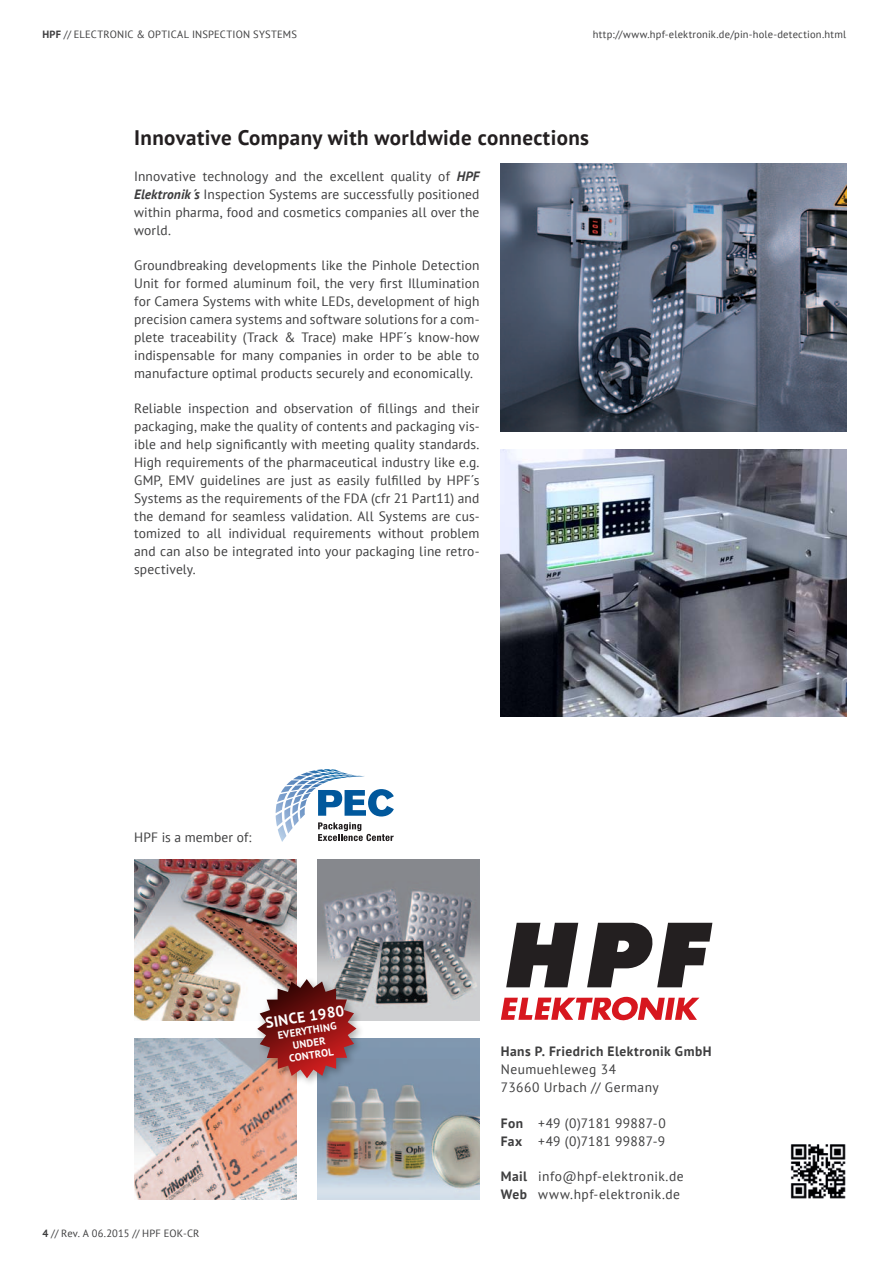
<style>
.page{position:relative;width:893px;height:1263px;background:#fff}
.page>*{position:absolute;margin:0;border:0;box-sizing:border-box;transform-origin:0 0}
.t1{font:700 21px "PT Sans";letter-spacing:.02em;color:#231f20}
.t2{font:700 15px "PT Sans";color:#fff}
.t3{font:13.5px/17.9px "PT Sans";letter-spacing:.015em;color:#3e3e3f;text-align:justify}
.t4{font:13.5px/17.9px "PT Sans";letter-spacing:.035em;color:#3e3e3f}
.t5{font:700 13.5px "PT Sans";letter-spacing:.035em;color:#3e3e3f}
.t6{font:10.5px "PT Sans";letter-spacing:.02em;color:#3e3e3f}
.t7{font:700 10.35px/12.5px "PT Sans";color:#fff;text-align:center}
.s1{font-weight:700}
.s2{font-weight:700;font-style:italic}
</style>
<div class="page">
<img style="left:501px;top:163px;width:345px;height:269px">
<svg style="left:587px;top:923px;width:125px;height:64px"></svg>
<svg style="left:506px;top:923px;width:72px;height:64px"></svg>
<svg style="left:501px;top:997px;width:198px;height:23px"></svg>
<img style="left:134px;top:860px;width:162px;height:160px">
<img style="left:317px;top:860px;width:163px;height:160px">
<img style="left:317px;top:1038px;width:163px;height:161px">
<img style="left:134px;top:1038px;width:162px;height:161px">
<img style="left:248px;top:970px;width:117px;height:117px">
<svg style="left:257px;top:979px;width:99px;height:99px;background:#934646"></svg>
<img style="left:790px;top:1144px;width:56px;height:55px">
<img style="left:501px;top:449px;width:345px;height:268px">
<svg style="left:318px;top:789px;width:76px;height:27px"></svg>
<svg style="left:318px;top:822px;width:76px;height:19px"></svg>
<svg style="left:293px;top:769px;width:72px;height:12px"></svg>
<p class="t6" style="left:43px;top:28px;width:256px"><span class="s1">HPF</span> // ELECTRONIC &amp; OPTICAL INSPECTION SYSTEMS</p>
<p class="t6" style="left:593px;top:28px;width:255px">http://www.hpf-elektronik.de/pin-hole-detection.html</p>
<h1 class="t1" style="left:134px;top:124px;width:456px">Innovative Company with worldwide connections</h1>
<p class="t3" style="left:134px;top:167px;width:347px">Innovative technology and the excellent quality of <span class="s2">HPF Elektronik´s</span> Inspection Systems are successfully positioned within pharma, food and cosmetics companies all over the world.</p>
<p class="t3" style="left:134px;top:256px;width:347px">Groundbreaking developments like the Pinhole Detection Unit for formed aluminum foil, the very first Illumination for Camera Systems with white LEDs, development of high precision camera systems and software solutions for a com&shy;plete traceability (Track &amp; Trace) make HPF´s know-how indispensable for many companies in order to be able to manufacture optimal products securely and economically.</p>
<p class="t3" style="left:134px;top:399px;width:347px">Reliable inspection and observation of fillings and their packaging, make the quality of contents and packaging vis&shy;ible and help significantly with meeting quality standards.<br>High requirements of the pharmaceutical industry like e.g.<br>GMP, EMV guidelines are just as easily fulfilled by HPF´s Systems as the requirements of the FDA (cfr 21 Part11) and the demand for seamless validation. All Systems are cus&shy;tomized to all individual requirements without problem and can also be integrated into your packaging line retro&shy;spectively.</p>
<p class="t3" style="left:134px;top:828px;width:119px">HPF is a member of:</p>
<p class="t2" style="left:264px;top:1013px;width:81px;rotate:-9deg">SINCE 1980</p>
<p class="t7" style="left:277px;top:1029px;width:61px;rotate:-9deg">EVERYTHING<br>UNDER<br>CONTROL</p>
<p class="t6" style="left:43px;top:1227px;width:158px"><span class="s1">4</span> // Rev. A 06.2015 // HPF EOK-CR</p>
<p class="t5" style="left:501px;top:1042px;width:212px">Hans P. Friedrich Elektronik GmbH</p>
<p class="t4" style="left:501px;top:1060px;width:159px">Neumuehleweg 34<br>73660 Urbach // Germany</p>
<p class="t3" style="left:501px;top:1114px;width:166px"><span class="s1">Fon</span> +49 (0)7181 99887-0<br><span class="s1">Fax</span> +49 (0)7181 99887-9</p>
<p class="t4" style="left:501px;top:1167px;width:184px"><span class="s1">Mail</span> info@hpf-elektronik.de<br><span class="s1">Web</span> www.hpf-elektronik.de</p>
</div>
